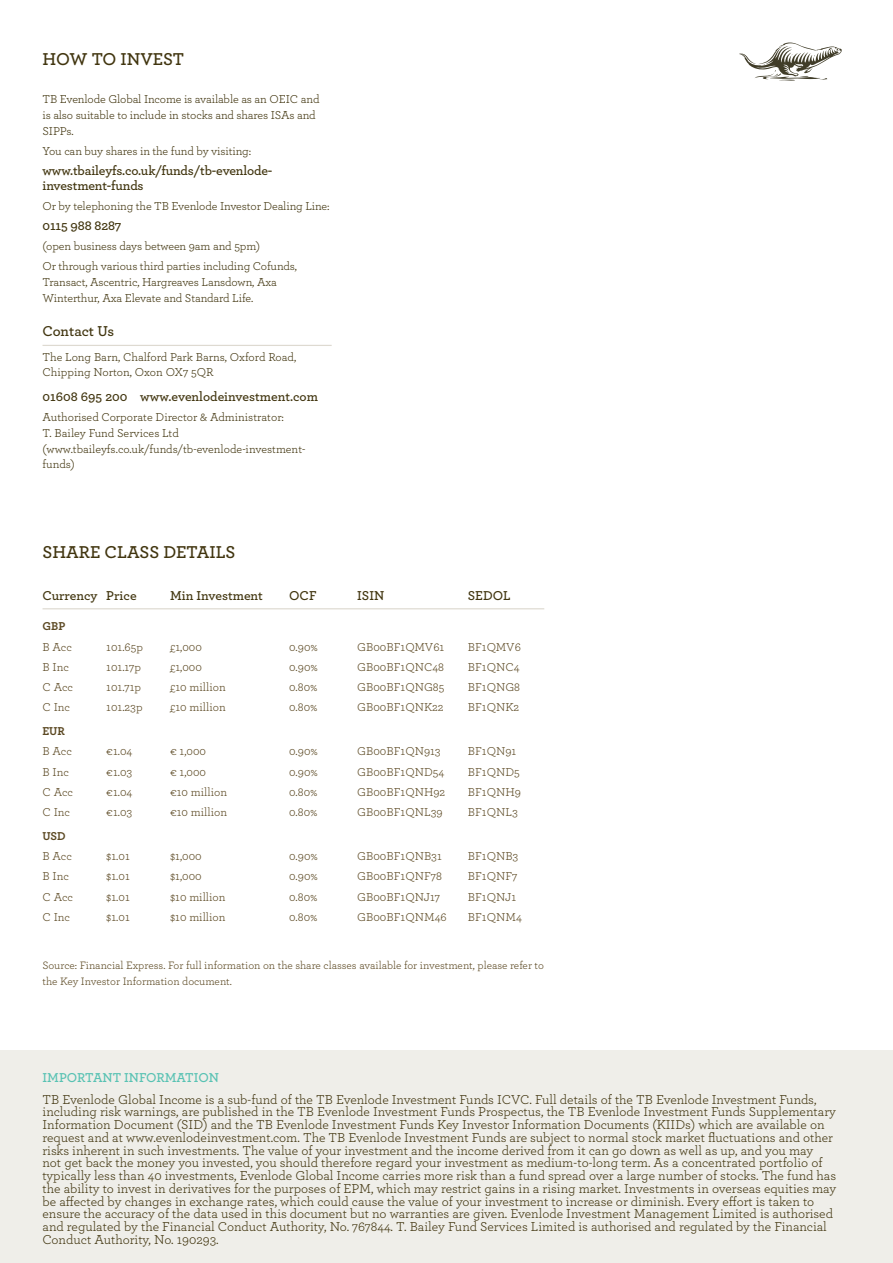
<style>
.page{position:relative;width:893px;height:1263px;background:#fff}
.page>*{position:absolute;margin:0;border:0;box-sizing:border-box;transform-origin:0 0}
.Titles{font:600 18px "Archer";color:#41350f}
.Titles-2{font:600 15px "Archer";color:#41350f}
.t1{font:13.5px/12.8px "Archer";color:#41350f}
.Titles_2{font:600 13.5px/15.8px "Archer";letter-spacing:-.01em;color:#41350f}
.Titles-3{font:600 13.5px "Archer";color:#58c2b3}
.t2{font:12px/15.8px "Archer";letter-spacing:-.01em;color:#41350f}
.t3{font:12px "Archer";color:#5b4822}
.t4{font:700 12px "Archer";color:#5b4822}
.t5{font:11.25px/16.5px "Archer";color:#5b4822}
</style>
<div class="page">
<div style="left:0;top:1050px;width:893px;height:213px;background:#efeee9"></div>
<svg style="left:739px;top:43px;width:103px;height:38px"></svg>
<hr style="left:43px;top:345px;width:289px;height:1px;background:#dedad1">
<hr style="left:43px;top:608px;width:501px;height:1px;background:#dedad1">
<p class="Titles" style="left:43px;top:46px;width:143px">HOW TO INVEST</p>
<p class="t2" style="left:43px;top:91px;width:278px">TB Evenlode Global Income is available as an OEIC and is also suitable to include in stocks and shares ISAs and<br>SIPPs.</p>
<p class="t2" style="left:43px;top:142px;width:210px">You can buy shares in the fund by visiting:</p>
<p class="Titles_2" style="left:43px;top:161px;width:231px">www.tbaileyfs.co.uk/funds/tb-evenlode&shy;investment-funds</p>
<p class="t2" style="left:43px;top:198px;width:289px">Or by telephoning the TB Evenlode Investor Dealing Line:</p>
<p class="Titles_2" style="left:43px;top:217px;width:81px">0115 988 8287</p>
<p class="t2" style="left:43px;top:238px;width:219px">(open business days between 9am and 5pm)</p>
<p class="t2" style="left:43px;top:258px;width:256px">Or through various third parties including Cofunds,<br>Transact, Ascentric, Hargreaves Lansdown, Axa<br>Winterthur, Axa Elevate and Standard Life.</p>
<p class="Titles-2" style="left:43px;top:320px;width:73px">Contact Us</p>
<p class="t2" style="left:43px;top:348px;width:255px">The Long Barn, Chalford Park Barns, Oxford Road,<br>Chipping Norton, Oxon OX7 5QR</p>
<p class="Titles_2" style="left:43px;top:388px;width:277px">01608 695 200 www.evenlodeinvestment.com</p>
<p class="t2" style="left:43px;top:409px;width:264px">Authorised Corporate Director &amp; Administrator:<br>T. Bailey Fund Services Ltd (www.tbaileyfs.co.uk/funds/tb-evenlode-investment&shy;funds)</p>
<p class="Titles" style="left:43px;top:538px;width:194px">SHARE CLASS DETAILS</p>
<p class="Titles_2" style="left:43px;top:586px;width:96px">Currency Price</p>
<p class="Titles_2" style="left:170px;top:586px;width:94px">Min Investment</p>
<p class="Titles_2" style="left:289px;top:586px;width:29px">OCF</p>
<p class="Titles_2" style="left:357px;top:586px;width:29px">ISIN</p>
<p class="Titles_2" style="left:468px;top:586px;width:44px">SEDOL</p>
<p class="t4" style="left:43px;top:617px;width:24px">GBP</p>
<p class="t3" style="left:43px;top:638px;width:31px">B Acc</p>
<p class="t3" style="left:106px;top:638px;width:38px">101.65p</p>
<p class="t3" style="left:170px;top:638px;width:33px">£1,000</p>
<p class="t3" style="left:289px;top:638px;width:30px">0.90%</p>
<p class="t3" style="left:357px;top:638px;width:89px">GB00BF1QMV61</p>
<p class="t3" style="left:468px;top:638px;width:55px">BF1QMV6</p>
<p class="t3" style="left:43px;top:658px;width:28px">B Inc</p>
<p class="t3" style="left:106px;top:658px;width:36px">101.17p</p>
<p class="t3" style="left:170px;top:658px;width:33px">£1,000</p>
<p class="t3" style="left:289px;top:658px;width:30px">0.90%</p>
<p class="t3" style="left:357px;top:658px;width:88px">GB00BF1QNC48</p>
<p class="t3" style="left:468px;top:658px;width:53px">BF1QNC4</p>
<p class="t3" style="left:43px;top:678px;width:32px">C Acc</p>
<p class="t3" style="left:106px;top:678px;width:36px">101.71p</p>
<p class="t3" style="left:170px;top:678px;width:57px">£10 million</p>
<p class="t3" style="left:289px;top:678px;width:30px">0.80%</p>
<p class="t3" style="left:357px;top:678px;width:89px">GB00BF1QNG85</p>
<p class="t3" style="left:468px;top:678px;width:54px">BF1QNG8</p>
<p class="t3" style="left:43px;top:699px;width:29px">C Inc</p>
<p class="t3" style="left:106px;top:699px;width:38px">101.23p</p>
<p class="t3" style="left:170px;top:699px;width:57px">£10 million</p>
<p class="t3" style="left:289px;top:699px;width:30px">0.80%</p>
<p class="t3" style="left:357px;top:699px;width:88px">GB00BF1QNK22</p>
<p class="t3" style="left:468px;top:699px;width:53px">BF1QNK2</p>
<p class="t4" style="left:43px;top:722px;width:24px">EUR</p>
<p class="t3" style="left:43px;top:743px;width:31px">B Acc</p>
<p class="t3" style="left:106px;top:743px;width:28px">€1.04</p>
<p class="t3" style="left:170px;top:743px;width:37px">€ 1,000</p>
<p class="t3" style="left:289px;top:743px;width:30px">0.90%</p>
<p class="t3" style="left:357px;top:743px;width:85px">GB00BF1QN913</p>
<p class="t3" style="left:468px;top:743px;width:50px">BF1QN91</p>
<p class="t3" style="left:43px;top:763px;width:28px">B Inc</p>
<p class="t3" style="left:106px;top:763px;width:27px">€1.03</p>
<p class="t3" style="left:170px;top:763px;width:37px">€ 1,000</p>
<p class="t3" style="left:289px;top:763px;width:30px">0.90%</p>
<p class="t3" style="left:357px;top:763px;width:89px">GB00BF1QND54</p>
<p class="t3" style="left:468px;top:763px;width:54px">BF1QND5</p>
<p class="t3" style="left:43px;top:783px;width:32px">C Acc</p>
<p class="t3" style="left:106px;top:783px;width:28px">€1.04</p>
<p class="t3" style="left:170px;top:783px;width:58px">€10 million</p>
<p class="t3" style="left:289px;top:783px;width:30px">0.80%</p>
<p class="t3" style="left:357px;top:783px;width:90px">GB00BF1QNH92</p>
<p class="t3" style="left:468px;top:783px;width:55px">BF1QNH9</p>
<p class="t3" style="left:43px;top:803px;width:29px">C Inc</p>
<p class="t3" style="left:106px;top:803px;width:27px">€1.03</p>
<p class="t3" style="left:170px;top:803px;width:58px">€10 million</p>
<p class="t3" style="left:289px;top:803px;width:30px">0.80%</p>
<p class="t3" style="left:357px;top:803px;width:87px">GB00BF1QNL39</p>
<p class="t3" style="left:468px;top:803px;width:52px">BF1QNL3</p>
<p class="t4" style="left:43px;top:827px;width:25px">USD</p>
<p class="t3" style="left:43px;top:848px;width:31px">B Acc</p>
<p class="t3" style="left:106px;top:848px;width:25px">$1.01</p>
<p class="t3" style="left:170px;top:848px;width:33px">$1,000</p>
<p class="t3" style="left:289px;top:848px;width:30px">0.90%</p>
<p class="t3" style="left:357px;top:848px;width:86px">GB00BF1QNB31</p>
<p class="t3" style="left:468px;top:848px;width:52px">BF1QNB3</p>
<p class="t3" style="left:43px;top:868px;width:28px">B Inc</p>
<p class="t3" style="left:106px;top:868px;width:25px">$1.01</p>
<p class="t3" style="left:170px;top:868px;width:33px">$1,000</p>
<p class="t3" style="left:289px;top:868px;width:30px">0.90%</p>
<p class="t3" style="left:357px;top:868px;width:86px">GB00BF1QNF78</p>
<p class="t3" style="left:468px;top:868px;width:51px">BF1QNF7</p>
<p class="t3" style="left:43px;top:888px;width:32px">C Acc</p>
<p class="t3" style="left:106px;top:888px;width:25px">$1.01</p>
<p class="t3" style="left:170px;top:888px;width:57px">$10 million</p>
<p class="t3" style="left:289px;top:888px;width:30px">0.80%</p>
<p class="t3" style="left:357px;top:888px;width:84px">GB00BF1QNJ17</p>
<p class="t3" style="left:468px;top:888px;width:50px">BF1QNJ1</p>
<p class="t3" style="left:43px;top:908px;width:29px">C Inc</p>
<p class="t3" style="left:106px;top:908px;width:25px">$1.01</p>
<p class="t3" style="left:170px;top:908px;width:57px">$10 million</p>
<p class="t3" style="left:289px;top:908px;width:30px">0.80%</p>
<p class="t3" style="left:357px;top:908px;width:91px">GB00BF1QNM46</p>
<p class="t3" style="left:468px;top:908px;width:56px">BF1QNM4</p>
<p class="t5" style="left:43px;top:956px;width:503px">Source: Financial Express. For full information on the share classes available for investment, please refer to the Key Investor Information document.</p>
<p class="Titles-3" style="left:43px;top:1068px;width:178px">IMPORTANT INFORMATION</p>
<p class="t1" style="left:43px;top:1092px;width:795px">TB Evenlode Global Income is a sub-fund of the TB Evenlode Investment Funds ICVC. Full details of the TB Evenlode Investment Funds, including risk warnings, are published in the TB Evenlode Investment Funds Prospectus, the TB Evenlode Investment Funds Supplementary Information Document (SID) and the TB Evenlode Investment Funds Key Investor Information Documents (KIIDs) which are available on request and at www.evenlodeinvestment.com. The TB Evenlode Investment Funds are subject to normal stock market fluctuations and other risks inherent in such investments. The value of your investment and the income derived from it can go down as well as up, and you may<br>not get back the money you invested, you should therefore regard your investment as medium-to-long term. As a concentrated portfolio of typically less than 40 investments, Evenlode Global Income carries more risk than a fund spread over a large number of stocks. The fund has the ability to invest in derivatives for the purposes of EPM, which may restrict gains in a rising market. Investments in overseas equities may be affected by changes in exchange rates, which could cause the value of your investment to increase or diminish. Every effort is taken to ensure the accuracy of the data used in this document but no warranties are given. Evenlode Investment Management Limited is authorised and regulated by the Financial Conduct Authority, No. 767844. T. Bailey Fund Services Limited is authorised and regulated by the Financial Conduct Authority, No. 190293.</p>
</div>
